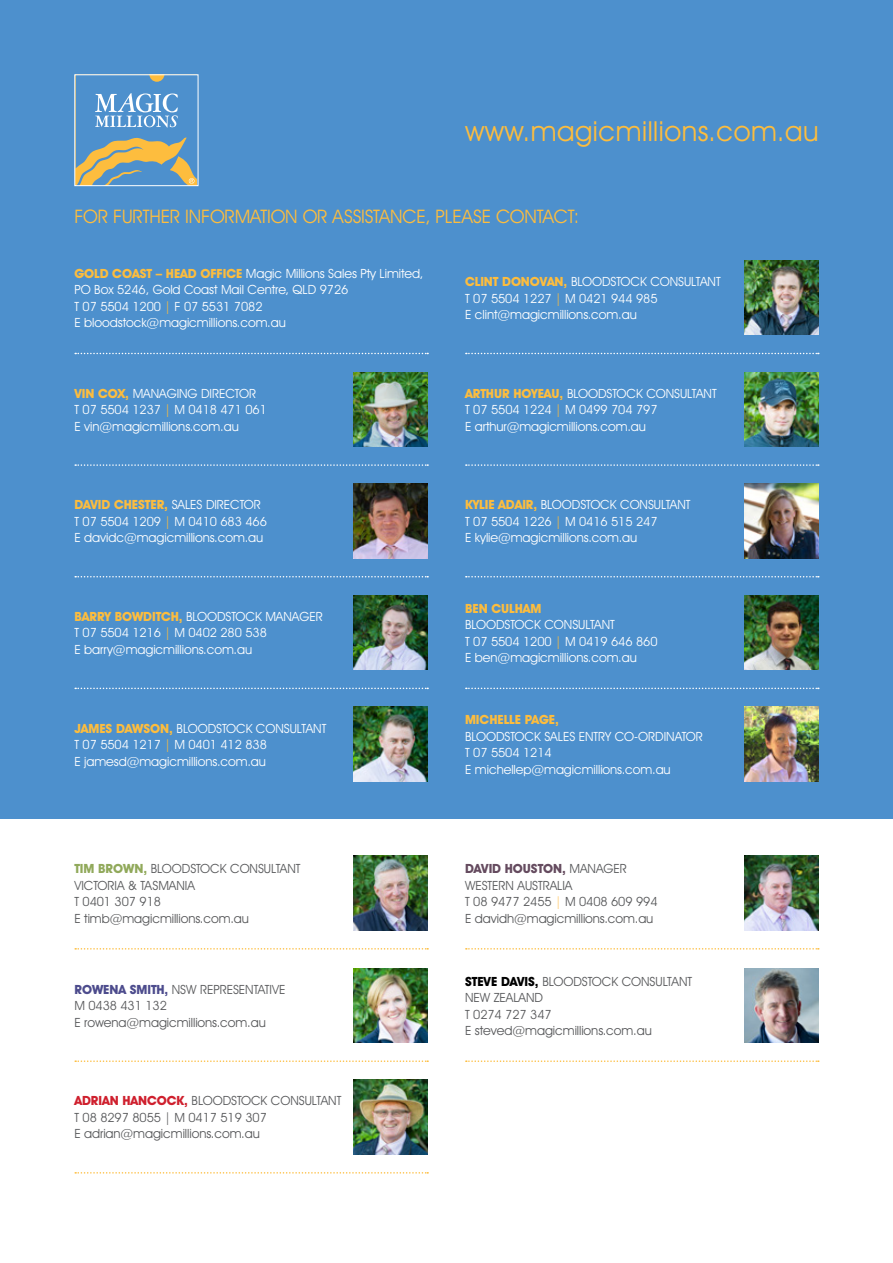
<style>
.page{position:relative;width:893px;height:1263px;background:#fff}
.page>*{position:absolute;margin:0;border:0;box-sizing:border-box;transform-origin:0 0}
.t1{font:27.75px "Avant Garde IT Cby BT";letter-spacing:.02em;color:#fdbd3e}
.t2{font:18.75px "Avant Garde IT Cby BT";letter-spacing:-.01em;color:#fdbd3e}
.t3{font:12.75px/16.5px "Avant Garde IT Cby BT";letter-spacing:-.005em;color:#fff}
.t4{font:12.75px/16.5px "Avant Garde IT Cby BT";letter-spacing:-.005em;color:#58595b}
.t5{font:700 12.75px "Avant Garde IT Cby BT";letter-spacing:-.005em;color:#fdbd3e}
.s1{font-weight:700;color:#fdbd3e}
.s2{color:#fdbd3e}
.s3{font-weight:700;color:#91a95b}
.s4{font-weight:700;color:#4d4c8d}
.s5{font-weight:700;color:#cf202e}
.s6{font-weight:700;color:#654b5f}
.s7{color:#ffc969}
.s8{font-weight:700;color:#000}
</style>
<div class="page">
<div style="left:0;top:0;width:893px;height:819px;background:#4d90cd"></div>
<img style="left:353px;top:1080px;width:75px;height:74px">
<img style="left:744px;top:856px;width:75px;height:74px">
<svg style="left:75px;top:948px;width:353px;height:1px"></svg>
<svg style="left:75px;top:1060px;width:353px;height:2px"></svg>
<svg style="left:75px;top:1172px;width:353px;height:1px"></svg>
<svg style="left:466px;top:948px;width:353px;height:1px"></svg>
<svg style="left:466px;top:688px;width:353px;height:1px"></svg>
<svg style="left:466px;top:1060px;width:353px;height:2px"></svg>
<svg style="left:75px;top:353px;width:353px;height:1px"></svg>
<img style="left:353px;top:856px;width:75px;height:74px">
<img style="left:353px;top:968px;width:75px;height:74px">
<img style="left:744px;top:968px;width:75px;height:74px">
<img style="left:744px;top:260px;width:75px;height:75px">
<img style="left:353px;top:372px;width:75px;height:74px">
<img style="left:353px;top:484px;width:75px;height:74px">
<img style="left:353px;top:595px;width:75px;height:75px">
<img style="left:353px;top:707px;width:75px;height:74px">
<svg style="left:75px;top:688px;width:353px;height:1px"></svg>
<svg style="left:466px;top:576px;width:353px;height:1px"></svg>
<svg style="left:75px;top:576px;width:353px;height:1px"></svg>
<svg style="left:466px;top:464px;width:353px;height:2px"></svg>
<svg style="left:75px;top:464px;width:353px;height:2px"></svg>
<svg style="left:466px;top:353px;width:353px;height:1px"></svg>
<img style="left:744px;top:372px;width:75px;height:74px">
<img style="left:744px;top:484px;width:75px;height:74px">
<img style="left:744px;top:707px;width:75px;height:74px">
<img style="left:744px;top:595px;width:75px;height:75px">
<svg style="left:76px;top:76px;width:120px;height:108px"></svg>
<div style="left:74px;top:74px;width:124px;height:112px;border:1px solid #fff"></div>
<h1 class="t1" style="left:465px;top:114px;width:355px">www.magicmillions.com.au</h1>
<h2 class="t2" style="left:74px;top:205px;width:506px">FOR FURTHER INFORMATION OR ASSISTANCE, PLEASE CONTACT:</h2>
<p class="t3" style="left:74px;top:265px;width:351px"><span class="s1">GOLD COAST – HEAD OFFICE</span> Magic Millions Sales Pty Limited, PO Box 5246, Gold Coast Mail Centre, QLD 9726<br>T 07 5504 1200 <span class="s2">|</span> F 07 5531 7082<br>E bloodstock@magicmillions.com.au</p>
<p class="t3" style="left:74px;top:385px;width:194px"><span class="s1">VIN COX,</span> MANAGING DIRECTOR<br>T 07 5504 1237 <span class="s2">|</span> M 0418 471 061<br>E vin@magicmillions.com.au</p>
<p class="t3" style="left:74px;top:496px;width:194px"><span class="s1">DAVID CHESTER,</span> SALES DIRECTOR<br>T 07 5504 1209 <span class="s2">|</span> M 0410 683 466<br>E davidc@magicmillions.com.au</p>
<p class="t3" style="left:74px;top:608px;width:250px"><span class="s1">BARRY BOWDITCH,</span> BLOODSTOCK MANAGER<br>T 07 5504 1216 <span class="s2">|</span> M 0402 280 538<br>E barry@magicmillions.com.au</p>
<p class="t3" style="left:74px;top:720px;width:253px"><span class="s1">JAMES DAWSON,</span> BLOODSTOCK CONSULTANT<br>T 07 5504 1217 <span class="s2">|</span> M 0401 412 838<br>E jamesd@magicmillions.com.au</p>
<p class="t4" style="left:74px;top:860px;width:228px"><span class="s3">TIM BROWN,</span> BLOODSTOCK CONSULTANT<br>VICTORIA &amp; TASMANIA<br>T 0401 307 918<br>E timb@magicmillions.com.au</p>
<p class="t4" style="left:74px;top:981px;width:213px"><span class="s4">ROWENA SMITH,</span> NSW REPRESENTATIVE<br>M 0438 431 132<br>E rowena@magicmillions.com.au</p>
<p class="t4" style="left:74px;top:1092px;width:268px"><span class="s5">ADRIAN HANCOCK,</span> BLOODSTOCK CONSULTANT<br>T 08 8297 8055 | M 0417 519 307<br>E adrian@magicmillions.com.au</p>
<p class="t3" style="left:465px;top:273px;width:257px"><span class="s1">CLINT DONOVAN,</span> BLOODSTOCK CONSULTANT<br>T 07 5504 1227 <span class="s2">|</span> M 0421 944 985<br>E clint@magicmillions.com.au</p>
<p class="t3" style="left:465px;top:385px;width:253px"><span class="s1">ARTHUR HOYEAU,</span> BLOODSTOCK CONSULTANT<br>T 07 5504 1224 <span class="s2">|</span> M 0499 704 797<br>E arthur@magicmillions.com.au</p>
<p class="t3" style="left:465px;top:496px;width:227px"><span class="s1">KYLIE ADAIR,</span> BLOODSTOCK CONSULTANT<br>T 07 5504 1226 <span class="s2">|</span> M 0416 515 247<br>E kylie@magicmillions.com.au</p>
<p class="t5" style="left:465px;top:600px;width:78px">BEN CULHAM</p>
<p class="t3" style="left:465px;top:616px;width:194px">BLOODSTOCK CONSULTANT<br>T 07 5504 1200 <span class="s2">|</span> M 0419 646 860<br>E ben@magicmillions.com.au</p>
<p class="t5" style="left:465px;top:712px;width:95px">MICHELLE PAGE,</p>
<p class="t3" style="left:465px;top:728px;width:239px">BLOODSTOCK SALES ENTRY CO-ORDINATOR<br>T 07 5504 1214<br>E michellep@magicmillions.com.au</p>
<p class="t4" style="left:465px;top:860px;width:194px"><span class="s6">DAVID HOUSTON,</span> MANAGER<br>WESTERN AUSTRALIA<br>T 08 9477 2455 <span class="s7">|</span> M 0408 609 994<br>E davidh@magicmillions.com.au</p>
<p class="t4" style="left:465px;top:973px;width:228px"><span class="s8">STEVE DAVIS,</span> BLOODSTOCK CONSULTANT<br>NEW ZEALAND<br>T 0274 727 347<br>E steved@magicmillions.com.au</p>
</div>
